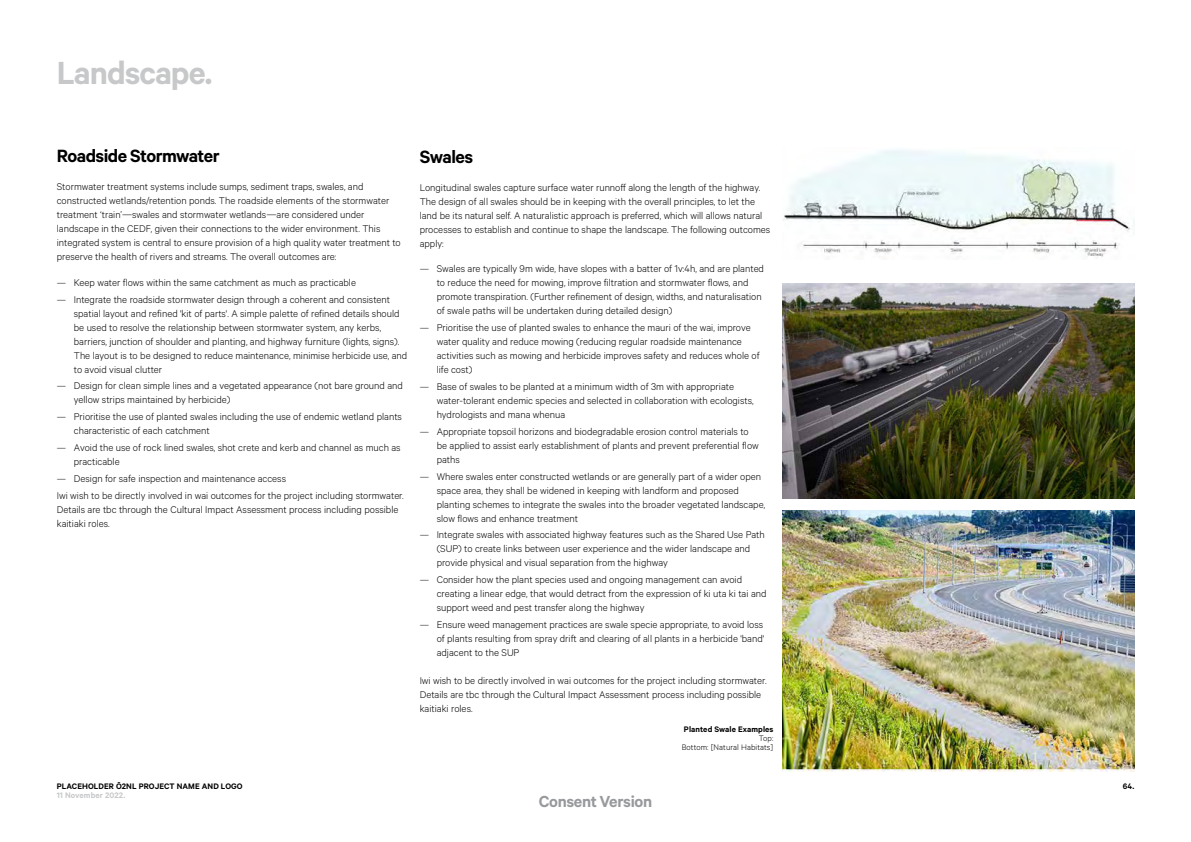
<style>
.page{position:relative;width:1191px;height:842px;background:#fff}
.page>*{position:absolute;margin:0;border:0;box-sizing:border-box;transform-origin:0 0}
.t1{font:600 36px "Calibre";letter-spacing:-.025em;color:#c7c8ca}
.t2{font:600 20px "Calibre";letter-spacing:-.025em;color:#000}
.t3{font:600 18px "Calibre";letter-spacing:-.02em;color:#97999c}
.t4{font:300 11px/14px "Calibre";color:#000}
.t5{font:600 9px "Calibre";letter-spacing:.01em;color:#000}
.t6{font:300 9px/9px "Calibre";letter-spacing:.01em;color:#000;text-align:right}
.t7{font:600 9px "Calibre";letter-spacing:.01em;color:#c7c8ca}
.s1{font-size:12px}
</style>
<div class="page">
<img style="left:783px;top:149px;width:347px;height:109px">
<img style="left:782px;top:510px;width:352px;height:261px">
<img style="left:782px;top:283px;width:352px;height:216px">
<h1 class="t1" style="left:57px;top:51px;width:157px">Landscape.</h1>
<h2 class="t2" style="left:57px;top:144px;width:164px">Roadside Stormwater</h2>
<p class="t4" style="left:57px;top:179px;width:345px">Stormwater treatment systems include sumps, sediment traps, swales, and constructed wetlands/retention ponds. The roadside elements of the stormwater treatment ‘train’<span class="s1">—</span>swales and stormwater wetlands<span class="s1">—</span>are considered under landscape in the CEDF, given their connections to the wider environment. This integrated system is central to ensure provision of a high quality water treatment to preserve the health of rivers and streams. The overall outcomes are:</p>
<p class="t4" style="left:57px;top:275px;width:301px">— Keep water flows within the same catchment as much as practicable</p>
<p class="t4" style="left:74px;top:292px;width:335px;text-indent:-17px">— Integrate the roadside stormwater design through a coherent and consistent spatial layout and refined 'kit of parts'. A simple palette of refined details should be used to resolve the relationship between stormwater system, any kerbs, barriers, junction of shoulder and planting, and highway furniture (lights, signs).<br>The layout is to be designed to reduce maintenance, minimise herbicide use, and to avoid visual clutter</p>
<p class="t4" style="left:74px;top:379px;width:331px;text-indent:-17px">— Design for clean simple lines and a vegetated appearance (not bare ground and yellow strips maintained by herbicide)</p>
<p class="t4" style="left:74px;top:409px;width:330px;text-indent:-17px">— Prioritise the use of planted swales including the use of endemic wetland plants characteristic of each catchment</p>
<p class="t4" style="left:74px;top:440px;width:328px;text-indent:-17px">— Avoid the use of rock lined swales, shot crete and kerb and channel as much as practicable</p>
<p class="t4" style="left:57px;top:470px;width:348px;line-height:16.8px">— Design for safe inspection and maintenance access<br>Iwi wish to be directly involved in wai outcomes for the project including stormwater.</p>
<p class="t4" style="left:57px;top:502px;width:343px">Details are tbc through the Cultural Impact Assessment process including possible kaitiaki roles.</p>
<h2 class="t2" style="left:420px;top:145px;width:55px">Swales</h2>
<p class="t4" style="left:420px;top:180px;width:352px">Longitudinal swales capture surface water runnoff along the length of the highway.<br>The design of all swales should be in keeping with the overall principles, to let the land be its natural self. A naturalistic approach is preferred, which will allows natural processes to establish and continue to shape the landscape. The following outcomes apply:</p>
<p class="t4" style="left:437px;top:261px;width:329px;text-indent:-17px">— Swales are typically 9m wide, have slopes with a batter of 1v:4h, and are planted to reduce the need for mowing, improve filtration and stormwater flows, and promote transpiration. (Further refinement of design, widths, and naturalisation of swale paths will be undertaken during detailed design)</p>
<p class="t4" style="left:437px;top:320px;width:324px;text-indent:-17px">— Prioritise the use of planted swales to enhance the mauri of the wai, improve water quality and reduce mowing (reducing regular roadside maintenance activities such as mowing and herbicide improves safety and reduces whole of life cost)</p>
<p class="t4" style="left:437px;top:379px;width:318px;text-indent:-17px">— Base of swales to be planted at a minimum width of 3m with appropriate water-tolerant endemic species and selected in collaboration with ecologists, hydrologists and mana whenua</p>
<p class="t4" style="left:437px;top:424px;width:324px;text-indent:-17px">— Appropriate topsoil horizons and biodegradable erosion control materials to be applied to assist early establishment of plants and prevent preferential flow paths</p>
<p class="t4" style="left:437px;top:469px;width:330px;text-indent:-17px">— Where swales enter constructed wetlands or are generally part of a wider open space area, they shall be widened in keeping with landform and proposed planting schemes to integrate the swales into the broader vegetated landscape, slow flows and enhance treatment</p>
<p class="t4" style="left:437px;top:528px;width:330px;text-indent:-17px">— Integrate swales with associated highway features such as the Shared Use Path (SUP) to create links between user experience and the wider landscape and provide physical and visual separation from the highway</p>
<p class="t4" style="left:437px;top:572px;width:331px;text-indent:-17px">— Consider how the plant species used and ongoing management can avoid creating a linear edge, that would detract from the expression of ki uta ki tai and support weed and pest transfer along the highway</p>
<p class="t4" style="left:437px;top:617px;width:329px;text-align:justify;text-indent:-17px">— Ensure weed management practices are swale specie appropriate, to avoid loss of plants resulting from spray drift and clearing of all plants in a herbicide 'band' adjacent to the SUP</p>
<p class="t4" style="left:420px;top:673px;width:348px">Iwi wish to be directly involved in wai outcomes for the project including stormwater.<br>Details are tbc through the Cultural Impact Assessment process including possible kaitiaki roles.</p>
<p class="t5" style="left:684px;top:724px;width:91px">Planted Swale Examples</p>
<p class="t6" style="left:682px;top:733px;width:93px">Top:<br>Bottom: [Natural Habitats]</p>
<p class="t5" style="left:57px;top:781px;width:187px">PLACEHOLDER Ō2NL PROJECT NAME AND LOGO</p>
<p class="t5" style="left:1122px;top:781px;width:13px">64.</p>
<p class="t7" style="left:57px;top:790px;width:70px">11 November 2022.</p>
<h3 class="t3" style="left:539px;top:791px;width:115px">Consent Version</h3>
</div>
